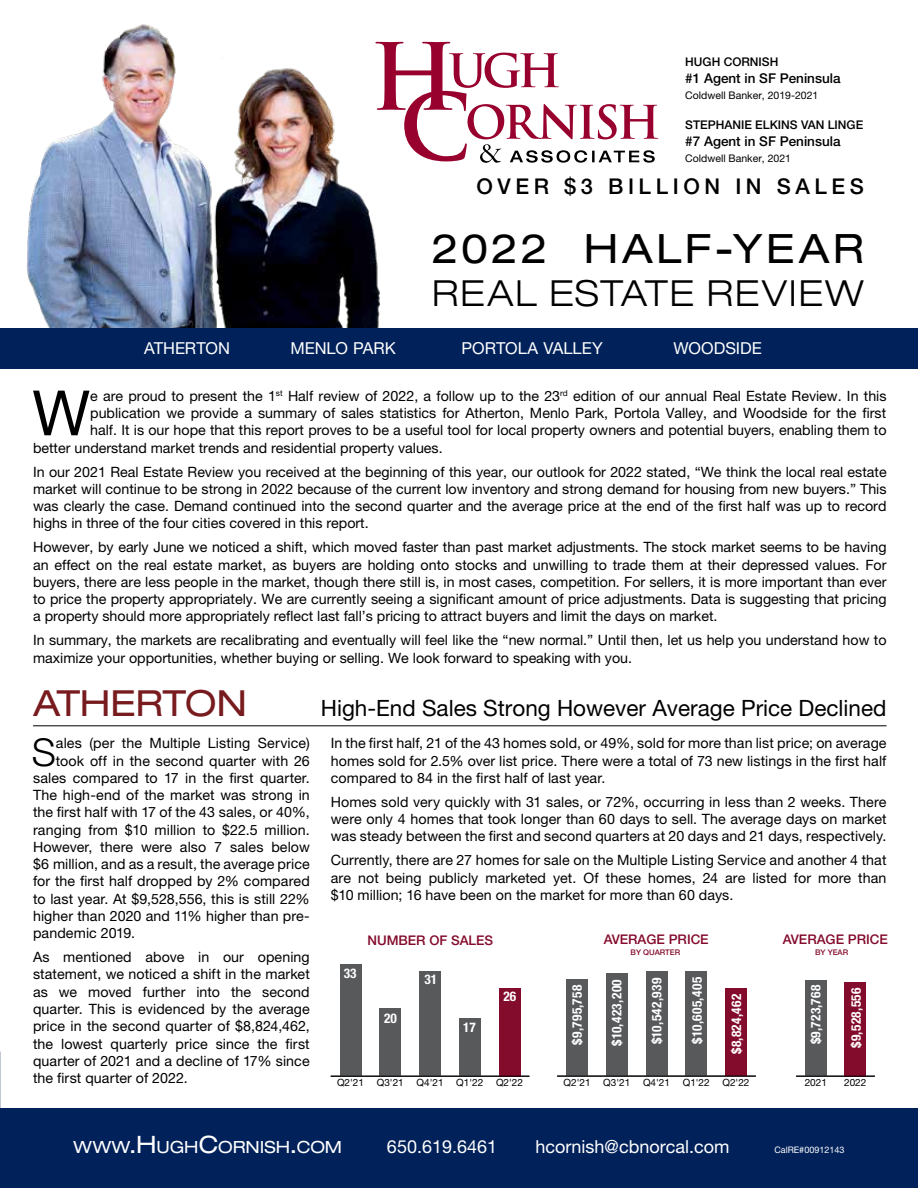
<style>
.page{position:relative;width:918px;height:1188px;background:#fff}
.page>*{position:absolute;margin:0;border:0;box-sizing:border-box;transform-origin:0 0}
.t1{font:62.55px "Helvetica Neue LT Pro";color:#000}
.t2{font:expanded 40.5px "Helvetica Neue LT Pro";letter-spacing:.085em;color:#000}
.t3{font:300 38.4px "Helvetica Neue LT Pro";color:#000}
.t4{font:300 expanded 36px "Helvetica Neue LT Pro";letter-spacing:.055em;color:#000}
.t5{font:expanded 36px "Helvetica Neue LT Pro";letter-spacing:-.005em;color:#771b1e}
.t6{font:22.5px "Helvetica Neue LT Pro";color:#000}
.t7{font:500 21.75px "Helvetica Neue LT Pro";letter-spacing:.21em;color:#000}
.t8{font:18px "Helvetica Neue LT Pro";color:#fff}
.t9{font:expanded 16.8px "Helvetica Neue LT Pro";color:#fff}
.t10{font:16.5px "Helvetica Neue LT Pro";color:#fff}
.t11{font:14.25px/17.2px "Helvetica Neue LT Pro";color:#000;text-align:justify}
.t12{font:500 13.5px "Helvetica Neue LT Pro";color:#000}
.t13{font:700 condensed 13.35px "Helvetica Neue";letter-spacing:.03em;color:#fff}
.t14{font:500 13.35px "Helvetica Neue LT Pro";color:#830b2c}
.t15{font:500 12px "Helvetica Neue LT Pro";color:#000}
.t16{font:10.5px "Helvetica Neue LT Pro";color:#000}
.t17{font:10.05px "Helvetica Neue";color:#000}
.t18{font:9px "Helvetica Neue LT Pro";color:#fff}
.t19{font:500 7.8px "Helvetica Neue LT Pro";color:#830b2c}
.s1{font-size:24px}
</style>
<div class="page">
<img style="left:27px;top:24px;width:354px;height:304px">
<div style="left:0;top:1108px;width:918px;height:80px;background:#00215a"></div>
<div style="left:0;top:328px;width:918px;height:40px;background:#00215a"></div>
<svg style="left:375px;top:42px;width:283px;height:121px"></svg>
<hr style="left:33px;top:725px;width:854px;height:1px;background:#000">
<div style="left:805px;top:980px;width:21px;height:96px;background:#58595b"></div>
<div style="left:845px;top:982px;width:21px;height:94px;background:#830b2c"></div>
<hr style="left:796px;top:1076px;width:79px;height:1px;background:#000">
<div style="left:566px;top:979px;width:22px;height:97px;background:#58595b"></div>
<div style="left:606px;top:973px;width:22px;height:103px;background:#58595b"></div>
<div style="left:646px;top:972px;width:21px;height:104px;background:#58595b"></div>
<div style="left:686px;top:971px;width:21px;height:105px;background:#58595b"></div>
<div style="left:725px;top:989px;width:22px;height:87px;background:#830b2c"></div>
<hr style="left:557px;top:1076px;width:199px;height:1px;background:#000">
<div style="left:340px;top:964px;width:21px;height:112px;background:#58595b"></div>
<div style="left:380px;top:1008px;width:21px;height:68px;background:#58595b"></div>
<div style="left:419px;top:971px;width:22px;height:105px;background:#58595b"></div>
<div style="left:459px;top:1019px;width:22px;height:57px;background:#58595b"></div>
<div style="left:499px;top:988px;width:21px;height:88px;background:#830b2c"></div>
<hr style="left:331px;top:1076px;width:198px;height:1px;background:#000">
<p class="t15" style="left:685px;top:55px;width:95px">HUGH CORNISH</p>
<p class="t12" style="left:685px;top:70px;width:157px">#1 Agent in SF Peninsula</p>
<p class="t16" style="left:685px;top:89px;width:135px">Coldwell Banker, 2019-2021</p>
<p class="t15" style="left:685px;top:118px;width:180px">STEPHANIE ELKINS VAN LINGE</p>
<p class="t12" style="left:685px;top:133px;width:157px">#7 Agent in SF Peninsula</p>
<p class="t16" style="left:685px;top:152px;width:107px">Coldwell Banker, 2021</p>
<h3 class="t7" style="left:477px;top:174px;width:389px">OVER $3 BILLION IN SALES</h3>
<h2 class="t2" style="left:432px;top:225px;width:433px">2022 HALF-YEAR</h2>
<h3 class="t4" style="left:432px;top:272px;width:433px">REAL ESTATE REVIEW</h3>
<p class="t10" style="left:144px;top:338px;width:87px">ATHERTON</p>
<p class="t10" style="left:291px;top:338px;width:107px">MENLO PARK</p>
<p class="t10" style="left:462px;top:338px;width:143px">PORTOLA VALLEY</p>
<p class="t10" style="left:674px;top:338px;width:90px">WOODSIDE</p>
<h1 class="t1" style="left:32px;top:376px;width:59px">W</h1>
<p class="t11" style="left:90px;top:387px;width:798px">e are proud to present the 1<sup>st</sup> Half review of 2022, a follow up to the 23<sup>rd</sup> edition of our annual Real Estate Review. In this</p>
<p class="t11" style="left:90px;top:404px;width:798px">publication we provide a summary of sales statistics for Atherton, Menlo Park, Portola Valley, and Woodside for the first</p>
<p class="t11" style="left:90px;top:421px;width:798px">half. It is our hope that this report proves to be a useful tool for local property owners and potential buyers, enabling them to</p>
<p class="t11" style="left:33px;top:439px;width:411px">better understand market trends and residential property values.</p>
<p class="t11" style="left:33px;top:463px;width:855px">In our 2021 Real Estate Review you received at the beginning of this year, our outlook for 2022 stated, “We think the local real estate market will continue to be strong in 2022 because of the current low inventory and strong demand for housing from new buyers.” This was clearly the case. Demand continued into the second quarter and the average price at the end of the first half was up to record highs in three of the four cities covered in this report.</p>
<p class="t11" style="left:33px;top:538px;width:855px">However, by early June we noticed a shift, which moved faster than past market adjustments. The stock market seems to be having an effect on the real estate market, as buyers are holding onto stocks and unwilling to trade them at their depressed values. For buyers, there are less people in the market, though there still is, in most cases, competition. For sellers, it is more important than ever to price the property appropriately. We are currently seeing a significant amount of price adjustments. Data is suggesting that pricing a property should more appropriately reflect last fall’s pricing to attract buyers and limit the days on market.</p>
<p class="t11" style="left:33px;top:631px;width:855px">In summary, the markets are recalibrating and eventually will feel like the “new normal.” Until then, let us help you understand how to maximize your opportunities, whether buying or selling. We look forward to speaking with you.</p>
<h3 class="t5" style="left:33px;top:683px;width:215px">ATHERTON</h3>
<h3 class="t3" style="left:32px;top:729px;width:26px">S</h3>
<p class="t11" style="left:56px;top:735px;width:255px">ales (per the Multiple Listing Service)</p>
<p class="t11" style="left:56px;top:752px;width:255px">took off in the second quarter with 26</p>
<p class="t11" style="left:33px;top:769px;width:278px">sales compared to 17 in the first quarter.</p>
<p class="t11" style="left:33px;top:786px;width:278px">The high-end of the market was strong in</p>
<p class="t11" style="left:33px;top:804px;width:278px">the first half with 17 of the 43 sales, or 40%,</p>
<p class="t11" style="left:33px;top:821px;width:278px">ranging from $10 million to $22.5 million.</p>
<p class="t11" style="left:33px;top:838px;width:278px">However, there were also 7 sales below</p>
<p class="t11" style="left:33px;top:855px;width:278px">$6 million, and as a result, the average price</p>
<p class="t11" style="left:33px;top:873px;width:278px">for the first half dropped by 2% compared</p>
<p class="t11" style="left:33px;top:890px;width:278px">to last year. At $9,528,556, this is still 22%</p>
<p class="t11" style="left:33px;top:907px;width:278px">higher than 2020 and 11% higher than pre-</p>
<p class="t11" style="left:33px;top:924px;width:104px">pandemic 2019.</p>
<p class="t11" style="left:33px;top:948px;width:278px">As mentioned above in our opening statement, we noticed a shift in the market as we moved further into the second quarter. This is evidenced by the average price in the second quarter of $8,824,462, the lowest quarterly price since the first quarter of 2021 and a decline of 17% since the first quarter of 2022.</p>
<h3 class="t6" style="left:321px;top:695px;width:567px">High-End Sales Strong However Average Price Declined</h3>
<p class="t11" style="left:331px;top:735px;width:557px">In the first half, 21 of the 43 homes sold, or 49%, sold for more than list price; on average homes sold for 2.5% over list price. There were a total of 73 new listings in the first half compared to 84 in the first half of last year.</p>
<p class="t11" style="left:331px;top:793px;width:557px">Homes sold very quickly with 31 sales, or 72%, occurring in less than 2 weeks. There were only 4 homes that took longer than 60 days to sell. The average days on market was steady between the first and second quarters at 20 days and 21 days, respectively.</p>
<p class="t11" style="left:331px;top:852px;width:557px">Currently, there are 27 homes for sale on the Multiple Listing Service and another 4 that are not being publicly marketed yet. Of these homes, 24 are listed for more than $10 million; 16 have been on the market for more than 60 days.</p>
<p class="t13" style="left:344px;top:963px;width:14px">33</p>
<p class="t14" style="left:367px;top:932px;width:127px">NUMBER OF SALES</p>
<p class="t13" style="left:384px;top:1007px;width:14px">20</p>
<p class="t13" style="left:424px;top:969px;width:14px">31</p>
<p class="t13" style="left:463px;top:1017px;width:14px">17</p>
<p class="t13" style="left:504px;top:986px;width:14px">26</p>
<p class="t17" style="left:337px;top:1076px;width:29px">Q2'21</p>
<p class="t17" style="left:377px;top:1076px;width:29px">Q3'21</p>
<p class="t17" style="left:417px;top:1076px;width:29px">Q4'21</p>
<p class="t17" style="left:456px;top:1076px;width:29px">Q1'22</p>
<p class="t17" style="left:496px;top:1076px;width:29px">Q2'22</p>
<p class="t14" style="left:604px;top:932px;width:107px">AVERAGE PRICE</p>
<p class="t19" style="left:631px;top:948px;width:51px">BY QUARTER</p>
<p class="t19" style="left:815px;top:948px;width:35px">BY YEAR</p>
<p class="t14" style="left:783px;top:932px;width:107px">AVERAGE PRICE</p>
<p class="t13" style="left:566px;top:1045px;width:61px;rotate:-90deg">$9,795,758</p>
<p class="t13" style="left:606px;top:1046px;width:68px;rotate:-90deg">$10,423,200</p>
<p class="t13" style="left:646px;top:1044px;width:68px;rotate:-90deg">$10,542,939</p>
<p class="t13" style="left:686px;top:1044px;width:68px;rotate:-90deg">$10,605,405</p>
<p class="t13" style="left:725px;top:1054px;width:63px;rotate:-90deg">$8,824,462</p>
<p class="t17" style="left:564px;top:1076px;width:29px">Q2'21</p>
<p class="t17" style="left:603px;top:1076px;width:29px">Q3'21</p>
<p class="t17" style="left:643px;top:1076px;width:29px">Q4'21</p>
<p class="t17" style="left:683px;top:1076px;width:29px">Q1'22</p>
<p class="t17" style="left:722px;top:1076px;width:29px">Q2'22</p>
<p class="t13" style="left:805px;top:1044px;width:61px;rotate:-90deg">$9,723,768</p>
<p class="t13" style="left:845px;top:1048px;width:62px;rotate:-90deg">$9,528,556</p>
<p class="t17" style="left:805px;top:1076px;width:24px">2021</p>
<p class="t17" style="left:844px;top:1076px;width:24px">2022</p>
<p class="t9" style="left:74px;top:1137px;width:270px">WWW<span class="s1">.H</span>UGH<span class="s1">C</span>ORNISH<span class="s1">.</span>COM</p>
<p class="t8" style="left:387px;top:1136px;width:112px">650.619.6461</p>
<p class="t8" style="left:536px;top:1136px;width:195px">hcornish@cbnorcal.com</p>
<p class="t18" style="left:774px;top:1144px;width:72px">CalRE#00912143</p>
</div>
